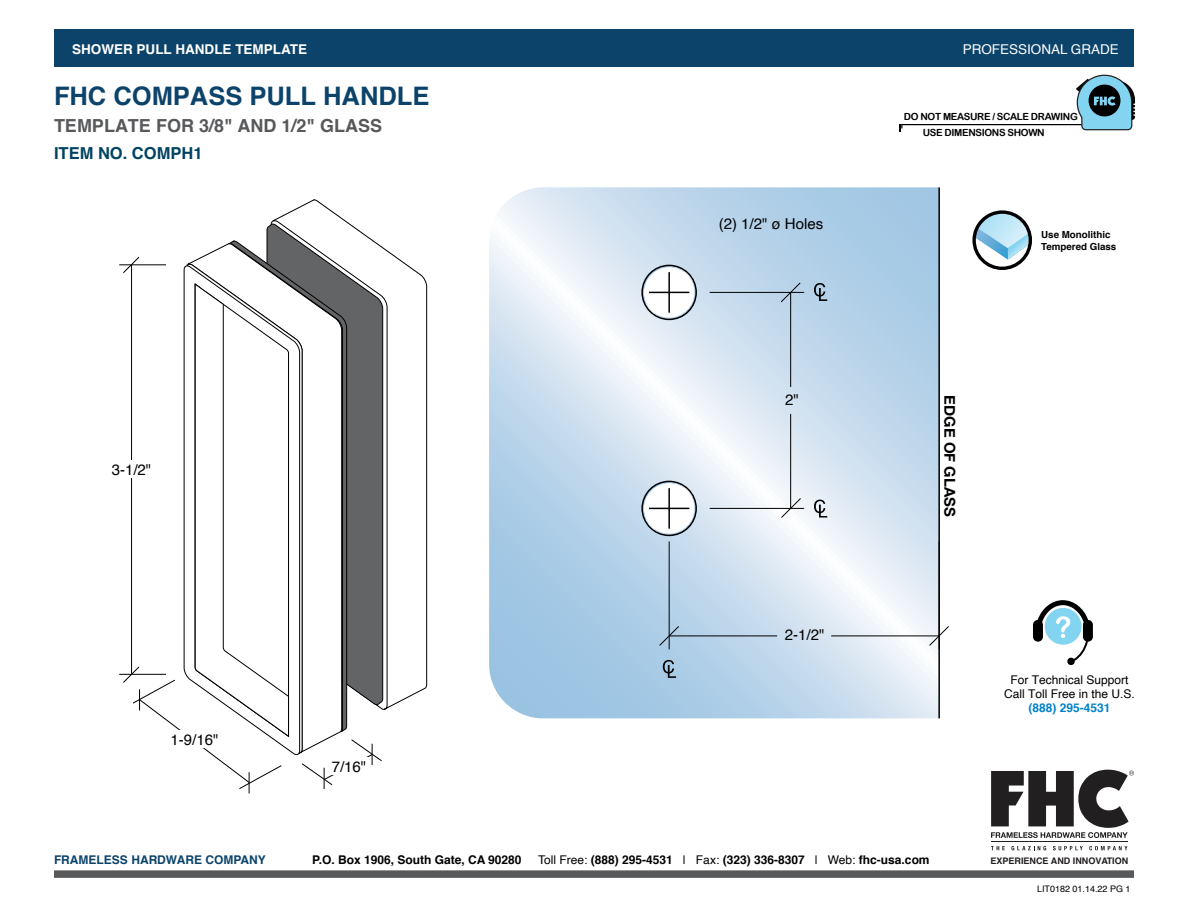
<style>
.page{position:relative;width:1188px;height:918px;background:#fff}
.page>*{position:absolute;margin:0;border:0;box-sizing:border-box;transform-origin:0 0}
.t1{font:700 25.5px "Helvetica";color:#0c436a}
.t2{font:700 18px "Helvetica";color:#58595b}
.t3{font:700 16.5px "Helvetica";color:#004361}
.t4{font:15px "Helvetica";color:#000}
.t5{font:700 15px "Helvetica Neue";color:#000}
.t6{font:700 13.5px "Helvetica";color:#fff}
.t7{font:13.5px "Helvetica";color:#fff}
.t8{font:700 12px "Helvetica";color:#000}
.t9{font:12px/14.4px "Helvetica";color:#000;text-align:center}
.t10{font:700 12px "Helvetica";color:#0c436a}
.t11{font:700 12px "Helvetica";color:#0082c9}
.t12{font:9.9px/16.2px "Arial Rounded MT Bold";letter-spacing:-.03em;color:#000}
.t13{font:700 9.75px/11.7px "Helvetica";color:#000}
.t14{font:700 9px "Helvetica";color:#221f20}
.t15{font:9px "Helvetica";color:#000}
.s1{font-weight:400}
</style>
<div class="page">
<div style="left:54px;top:870px;width:1080px;height:8px;background:#58595b"></div>
<div style="left:54px;top:29px;width:1080px;height:38px;background:#0c436a"></div>
<svg style="left:899px;top:74px;width:236px;height:57px"></svg>
<svg style="left:1033px;top:600px;width:60px;height:65px"></svg>
<svg style="left:976px;top:213px;width:54px;height:47px"></svg>
<div style="left:972px;top:210px;width:60px;height:60px;border:3px solid #000;border-radius:50%"></div>
<svg style="left:991px;top:846px;width:14px;height:4px"></svg>
<svg style="left:1011px;top:846px;width:35px;height:4px"></svg>
<svg style="left:1053px;top:846px;width:30px;height:4px"></svg>
<svg style="left:1089px;top:846px;width:38px;height:4px"></svg>
<hr style="left:991px;top:842px;width:137px;height:1px;background:#221f20">
<svg style="left:991px;top:770px;width:143px;height:68px"></svg>
<svg style="left:274px;top:199px;width:154px;height:511px"></svg>
<svg style="left:266px;top:223px;width:118px;height:483px"></svg>
<svg style="left:228px;top:240px;width:119px;height:496px"></svg>
<hr style="left:119px;top:264px;width:47px;height:1px;background:#000">
<hr style="left:119px;top:674px;width:47px;height:1px;background:#000">
<hr style="left:131px;top:265px;width:1px;height:409px;background:#000">
<svg style="left:122px;top:257px;width:18px;height:17px"></svg>
<svg style="left:489px;top:187px;width:449px;height:531px;background:#c9ddee"></svg>
<svg style="left:642px;top:265px;width:54px;height:54px"></svg>
<svg style="left:642px;top:481px;width:54px;height:54px"></svg>
<hr style="left:649px;top:292px;width:40px;height:1px;background:#000">
<hr style="left:649px;top:508px;width:40px;height:1px;background:#000">
<hr style="left:668px;top:488px;width:2px;height:41px;background:#000">
<hr style="left:668px;top:272px;width:2px;height:41px;background:#000">
<hr style="left:710px;top:292px;width:94px;height:1px;background:#000">
<hr style="left:710px;top:508px;width:94px;height:1px;background:#000">
<hr style="left:790px;top:292px;width:1px;height:95px;background:#000">
<svg style="left:780px;top:282px;width:21px;height:21px"></svg>
<svg style="left:780px;top:497px;width:22px;height:22px"></svg>
<hr style="left:669px;top:541px;width:1px;height:108px;background:#000">
<hr style="left:669px;top:636px;width:108px;height:1px;background:#000">
<svg style="left:659px;top:625px;width:21px;height:22px"></svg>
<svg style="left:929px;top:625px;width:20px;height:22px"></svg>
<hr style="left:790px;top:414px;width:1px;height:94px;background:#000">
<hr style="left:831px;top:636px;width:108px;height:1px;background:#000">
<div style="left:641px;top:481px;width:56px;height:55px;border:2px solid #000;border-radius:50%"></div>
<div style="left:641px;top:265px;width:56px;height:55px;border:2px solid #000;border-radius:50%"></div>
<hr style="left:938px;top:187px;width:2px;height:531px;background:#000">
<svg style="left:814px;top:283px;width:13px;height:18px"></svg>
<svg style="left:814px;top:500px;width:13px;height:18px"></svg>
<svg style="left:663px;top:660px;width:13px;height:18px"></svg>
<svg style="left:122px;top:283px;width:167px;height:510px"></svg>
<svg style="left:301px;top:739px;width:81px;height:50px"></svg>
<p class="t6" style="left:72px;top:39px;width:237px">SHOWER PULL HANDLE TEMPLATE</p>
<p class="t7" style="left:963px;top:39px;width:158px">PROFESSIONAL GRADE</p>
<h1 class="t1" style="left:54px;top:75px;width:377px">FHC COMPASS PULL HANDLE</h1>
<h2 class="t2" style="left:54px;top:111px;width:330px">TEMPLATE FOR 3/8" AND 1/2" GLASS</h2>
<h3 class="t3" style="left:54px;top:140px;width:150px">ITEM NO. COMPH1</h3>
<p class="t4" style="left:112px;top:458px;width:41px">3-1/2"</p>
<p class="t4" style="left:171px;top:728px;width:49px">1-9/16"</p>
<p class="t4" style="left:332px;top:755px;width:36px">7/16"</p>
<p class="t4" style="left:719px;top:212px;width:106px">(2) 1/2" ø Holes</p>
<p class="t4" style="left:785px;top:388px;width:15px">2"</p>
<p class="t4" style="left:785px;top:623px;width:41px">2-1/2"</p>
<p class="t12" style="left:923px;top:108px;width:157px;text-indent:-19px">DO NOT MEASURE / SCALE DRAWING<br>USE DIMENSIONS SHOWN</p>
<p class="t5" style="left:962px;top:395px;width:122px;rotate:90deg">EDGE OF GLASS</p>
<p class="t13" style="left:1041px;top:229px;width:77px">Use Monolithic<br>Tempered Glass</p>
<p class="t9" style="left:1004px;top:673px;width:132px">For Technical Support<br>Call Toll Free in the U.S.</p>
<p class="t11" style="left:1029px;top:699px;width:84px">(888) 295-4531</p>
<p class="t10" style="left:54px;top:850px;width:213px">FRAMELESS HARDWARE COMPANY</p>
<p class="t8" style="left:312px;top:850px;width:211px">P.O. Box 1906, South Gate, CA 90280</p>
<p class="t8" style="left:538px;top:850px;width:393px"><span class="s1">Toll Free:</span> (888) 295-4531 <span class="s1">| Fax:</span> (323) 336-8307 <span class="s1">| Web:</span> fhc-usa.com</p>
<p class="t14" style="left:990px;top:853px;width:139px">EXPERIENCE AND INNOVATION</p>
<p class="t15" style="left:1037px;top:882px;width:95px">LIT0182 01.14.22 PG 1</p>
</div>
